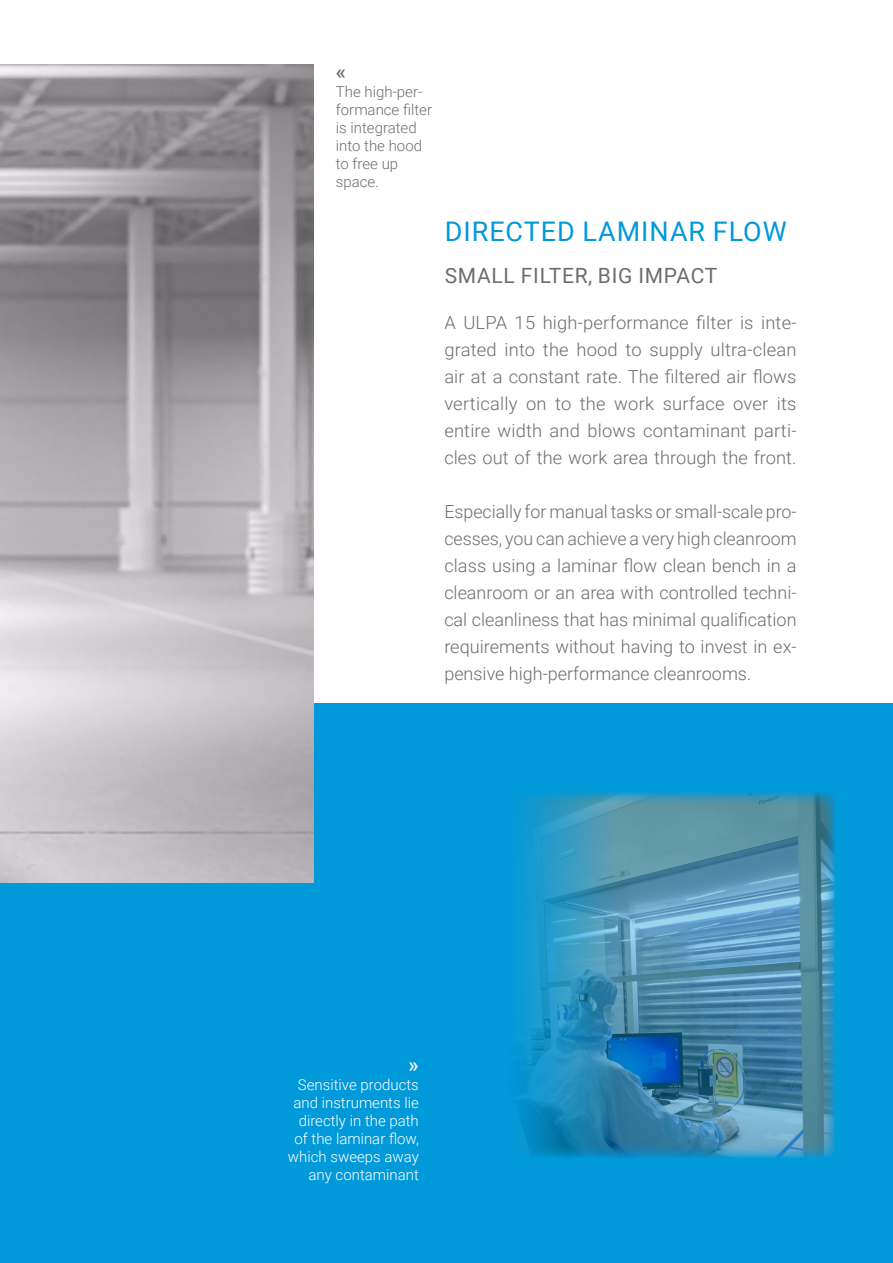
<style>
.page{position:relative;width:893px;height:1263px;background:#fff}
.page>*{position:absolute;margin:0;border:0;box-sizing:border-box;transform-origin:0 0}
.t1{font:27px "Roboto";letter-spacing:.035em;color:#0099da}
.t2{font:21px "Roboto";letter-spacing:.035em;color:#6c6d70}
.t3{font:500 21px "Roboto";color:#6c6d70}
.t4{font:500 21px "Roboto";color:#fff}
.t5{font:300 18px/27px "Roboto";color:#6c6d70;text-align:justify}
.t6{font:300 15px/18px "Roboto";color:#fff;text-align:right}
.t7{font:300 15px/18px "Roboto";color:#6c6d70}
</style>
<div class="page">
<div style="left:0;top:704px;width:893px;height:559px;background:#0099da"></div>
<img style="left:0;top:64px;width:313px;height:819px">
<img style="left:519px;top:792px;width:316px;height:366px">
<p class="t3" style="left:336px;top:57px;width:12px">«</p>
<p class="t7" style="left:336px;top:82px;width:98px">The high-per&shy;formance filter is integrated into the hood to free up space.</p>
<h1 class="t1" style="left:445px;top:213px;width:343px">DIRECTED LAMINAR FLOW</h1>
<p class="t2" style="left:445px;top:260px;width:274px">SMALL FILTER, BIG IMPACT</p>
<p class="t5" style="left:444px;top:308px;width:354px">A ULPA 15 high-performance filter is inte&shy;grated into the hood to supply ultra-clean air at a constant rate. The filtered air flows vertically on to the work surface over its entire width and blows contaminant parti&shy;cles out of the work area through the front.</p>
<p class="t5" style="left:444px;top:497px;width:354px">Especially for manual tasks or small-scale pro&shy;cesses, you can achieve a very high cleanroom class using a laminar flow clean bench in a cleanroom or an area with controlled techni&shy;cal cleanliness that has minimal qualification requirements without having to invest in ex&shy;pensive high-performance cleanrooms.</p>
<p class="t4" style="left:409px;top:1050px;width:12px">»</p>
<p class="t6" style="left:288px;top:1075px;width:132px">Sensitive products and instruments lie directly in the path of the laminar flow, which sweeps away any contaminant</p>
</div>
